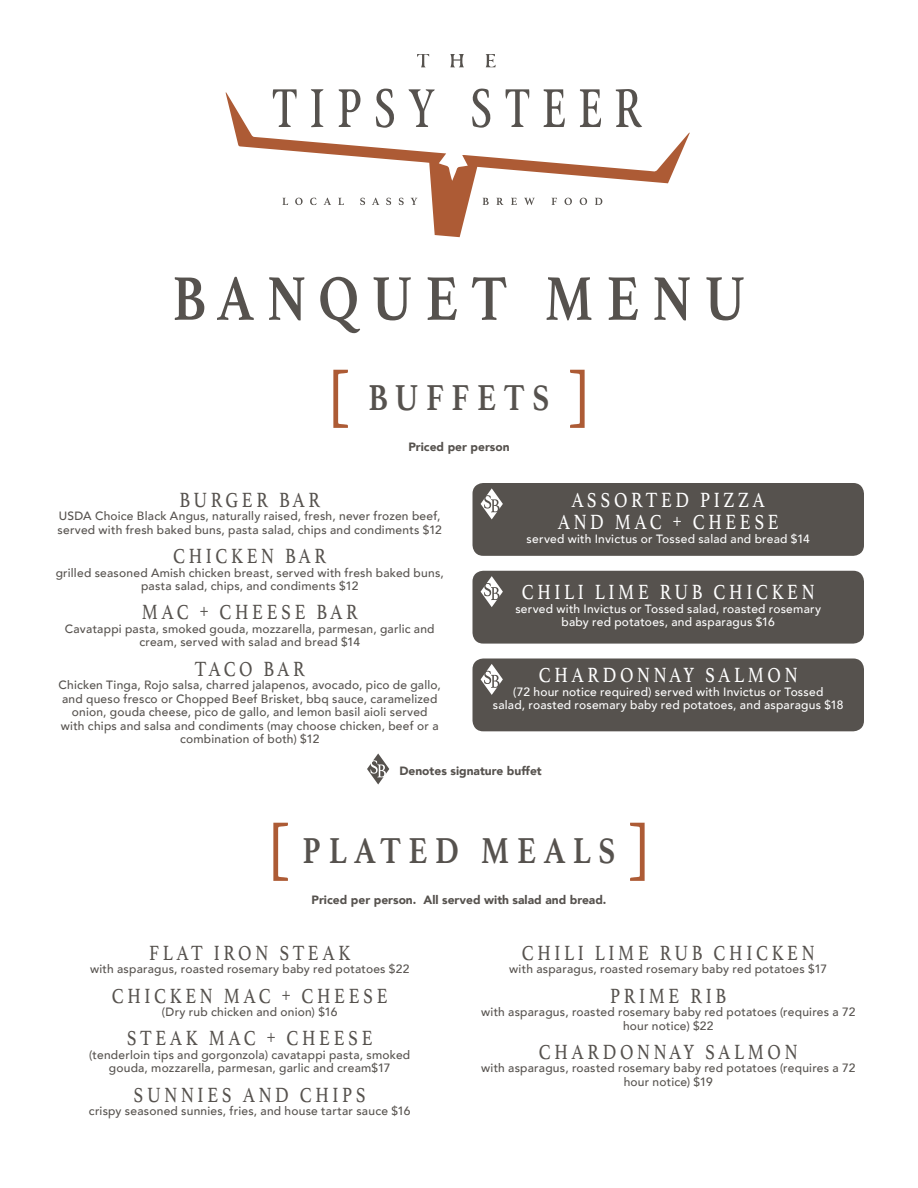
<style>
.page{position:relative;width:918px;height:1188px;background:#fff}
.page>*{position:absolute;margin:0;border:0;box-sizing:border-box;transform-origin:0 0}
.t1{font:700 64.8px "Athelas";letter-spacing:.24em;color:#56524e;scale:.83 1}
.t2{font:700 37.8px "Athelas";letter-spacing:.24em;color:#56524e;scale:.83 1}
.t3{font:21.6px "Athelas";letter-spacing:.2em;color:#56524e;scale:.83 1}
.t4{font:21.6px/22.5px "Athelas";letter-spacing:.2em;color:#fff;text-align:center;scale:.83 1}
.t5{font:500 12px/13.5px "Avenir";letter-spacing:.02em;color:#56524e;text-align:center}
.t6{font:500 12px/13.5px "Avenir";letter-spacing:.02em;color:#fff;text-align:center}
.t7{font:900 12px "Avenir";color:#56524e}
</style>
<div class="page">
<div style="left:473px;top:483px;width:391px;height:73px;background:#56524e;border-radius:11px"></div>
<div style="left:473px;top:571px;width:391px;height:73px;background:#56524e;border-radius:11px"></div>
<div style="left:473px;top:658px;width:391px;height:73px;background:#56524e;border-radius:11px"></div>
<svg style="left:333px;top:370px;width:15px;height:58px"></svg>
<svg style="left:570px;top:370px;width:15px;height:58px"></svg>
<svg style="left:481px;top:488px;width:22px;height:31px"></svg>
<svg style="left:481px;top:576px;width:22px;height:31px"></svg>
<svg style="left:481px;top:664px;width:22px;height:31px"></svg>
<svg style="left:367px;top:753px;width:22px;height:32px"></svg>
<svg style="left:273px;top:823px;width:15px;height:58px"></svg>
<svg style="left:630px;top:823px;width:15px;height:58px"></svg>
<svg style="left:226px;top:92px;width:464px;height:145px"></svg>
<svg style="left:616px;top:89px;width:26px;height:39px"></svg>
<svg style="left:543px;top:89px;width:22px;height:38px"></svg>
<svg style="left:580px;top:89px;width:21px;height:38px"></svg>
<svg style="left:338px;top:89px;width:24px;height:38px"></svg>
<svg style="left:472px;top:88px;width:19px;height:40px"></svg>
<svg style="left:376px;top:89px;width:19px;height:39px"></svg>
<svg style="left:272px;top:89px;width:25px;height:38px"></svg>
<svg style="left:505px;top:89px;width:25px;height:38px"></svg>
<svg style="left:408px;top:89px;width:27px;height:38px"></svg>
<svg style="left:311px;top:89px;width:13px;height:38px"></svg>
<svg style="left:450px;top:54px;width:14px;height:13px"></svg>
<svg style="left:485px;top:54px;width:11px;height:14px"></svg>
<svg style="left:417px;top:54px;width:12px;height:13px"></svg>
<svg style="left:483px;top:198px;width:119px;height:7px"></svg>
<svg style="left:282px;top:198px;width:135px;height:7px"></svg>
<p class="t1" style="left:173px;top:246px;width:692px">BANQUET MENU</p>
<p class="t2" style="left:369px;top:367px;width:219px">BUFFETS</p>
<p class="t7" style="left:408px;top:436px;width:103px">Priced per person</p>
<p class="t3" style="left:179px;top:483px;width:171px">BURGER BAR</p>
<p class="t5" style="left:58px;top:509px;width:386px;text-align:left">USDA Choice Black Angus, naturally raised, fresh, never frozen beef, served with fresh baked buns, pasta salad, chips and condiments $12</p>
<p class="t3" style="left:173px;top:539px;width:186px">CHICKEN BAR</p>
<p class="t5" style="left:56px;top:565px;width:390px">grilled seasoned Amish chicken breast, served with fresh baked buns, pasta salad, chips, and condiments $12</p>
<p class="t3" style="left:142px;top:595px;width:262px">MAC + CHEESE BAR</p>
<p class="t5" style="left:65px;top:621px;width:371px">Cavatappi pasta, smoked gouda, mozzarella, parmesan, garlic and cream, served with salad and bread $14</p>
<p class="t3" style="left:195px;top:651px;width:134px">TACO BAR</p>
<p class="t5" style="left:59px;top:678px;width:384px">Chicken Tinga, Rojo salsa, charred jalapenos, avocado, pico de gallo, and queso fresco or Chopped Beef Brisket, bbq sauce, caramelized onion, gouda cheese, pico de gallo, and lemon basil aioli served with chips and salsa and condiments (may choose chicken, beef or a combination of both) $12</p>
<p class="t4" style="left:558px;top:488px;width:268px">ASSORTED PIZZA<br>AND MAC + CHEESE</p>
<p class="t6" style="left:527px;top:531px;width:285px">served with Invictus or Tossed salad and bread $14</p>
<p class="t4" style="left:522px;top:580px;width:354px">CHILI LIME RUB CHICKEN</p>
<p class="t6" style="left:515px;top:601px;width:307px">served with Invictus or Tossed salad, roasted rosemary baby red potatoes, and asparagus $16</p>
<p class="t4" style="left:539px;top:663px;width:313px">CHARDONNAY SALMON</p>
<p class="t6" style="left:493px;top:684px;width:352px">(72 hour notice required) served with Invictus or Tossed<br>salad, roasted rosemary baby red potatoes, and asparagus $18</p>
<p class="t7" style="left:399px;top:761px;width:144px">Denotes signature buffet</p>
<p class="t2" style="left:303px;top:820px;width:378px">PLATED MEALS</p>
<p class="t7" style="left:312px;top:889px;width:296px">Priced per person. All served with salad and bread.</p>
<p class="t3" style="left:149px;top:936px;width:244px">FLAT IRON STEAK</p>
<p class="t5" style="left:90px;top:962px;width:321px">with asparagus, roasted rosemary baby red potatoes $22</p>
<p class="t3" style="left:112px;top:978px;width:334px">CHICKEN MAC + CHEESE</p>
<p class="t5" style="left:162px;top:1005px;width:177px">(Dry rub chicken and onion) $16</p>
<p class="t3" style="left:127px;top:1021px;width:298px">STEAK MAC + CHEESE</p>
<p class="t5" style="left:89px;top:1047px;width:323px">(tenderloin tips and gorgonzola) cavatappi pasta, smoked gouda, mozzarella, parmesan, garlic and cream$17</p>
<p class="t3" style="left:134px;top:1077px;width:281px">SUNNIES AND CHIPS</p>
<p class="t5" style="left:89px;top:1104px;width:323px">crispy seasoned sunnies, fries, and house tartar sauce $16</p>
<p class="t3" style="left:522px;top:936px;width:354px">CHILI LIME RUB CHICKEN</p>
<p class="t5" style="left:509px;top:962px;width:319px">with asparagus, roasted rosemary baby red potatoes $17</p>
<p class="t3" style="left:610px;top:978px;width:141px">PRIME RIB</p>
<p class="t5" style="left:481px;top:1005px;width:376px">with asparagus, roasted rosemary baby red potatoes (requires a 72 hour notice) $22</p>
<p class="t3" style="left:539px;top:1035px;width:313px">CHARDONNAY SALMON</p>
<p class="t5" style="left:481px;top:1061px;width:376px">with asparagus, roasted rosemary baby red potatoes (requires a 72 hour notice) $19</p>
</div>
